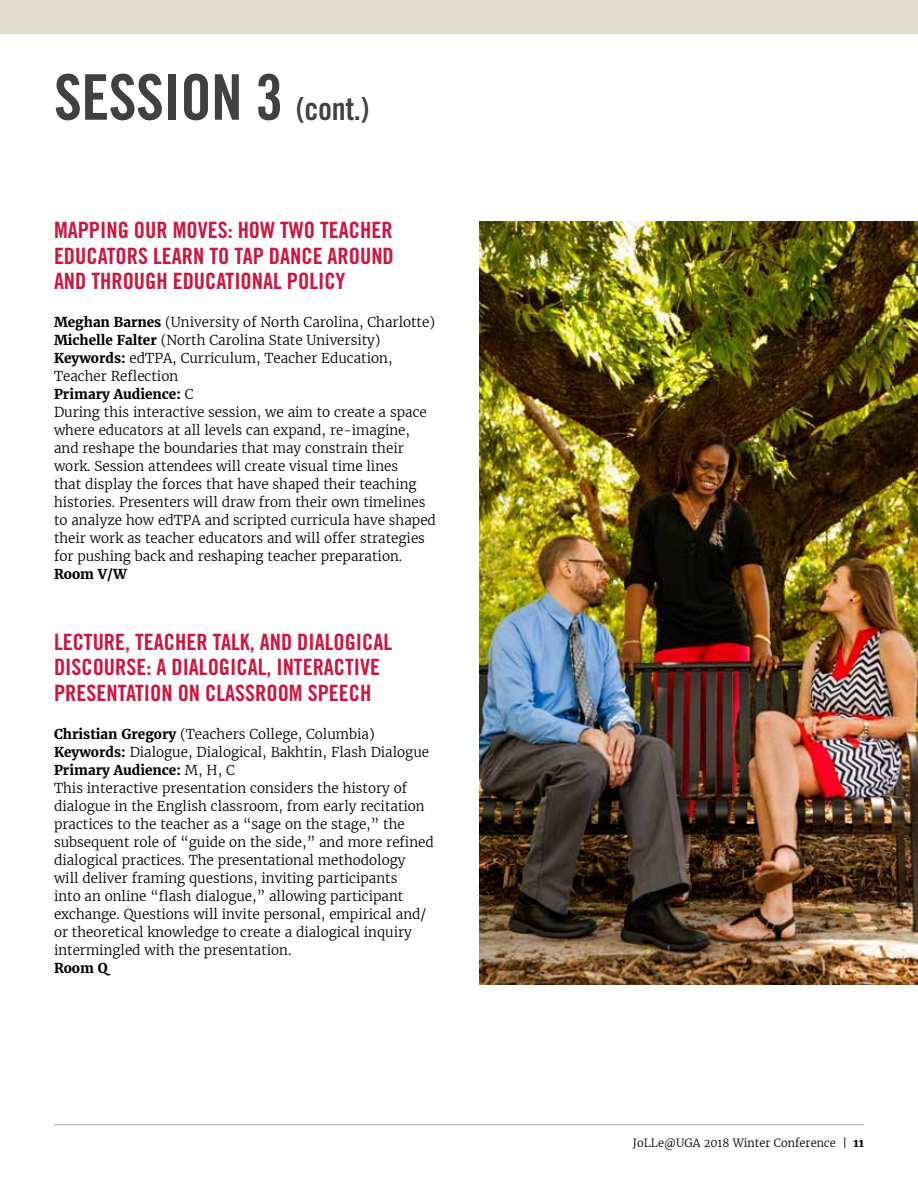
<style>
.page{position:relative;width:918px;height:1188px;background:#fff}
.page>*{position:absolute;margin:0;border:0;box-sizing:border-box;transform-origin:0 0}
.t1{font:63px "Trade Gothic LT Std Bd Cn 20";letter-spacing:-.01em;color:#414042}
.t2{font:22.5px/25.5px "Trade Gothic LT Std Bd Cn 20";color:#cd163f;text-align:justify}
.t3{font:300 13.5px/18px "Merriweather";color:#000}
.t4{font:700 13.5px "Merriweather";color:#000}
.t5{font:300 11.25px "Merriweather";color:#000}
.s1{font-size:31.5px}
.s2{font-weight:700}
</style>
<div class="page">
<hr style="left:54px;top:1124px;width:810px;height:1px;background:#a7a9ac">
<div style="left:0;top:0;width:918px;height:34px;background:#e2ddcb"></div>
<img style="left:479px;top:222px;width:439px;height:763px">
<h1 class="t1" style="left:54px;top:59px;width:317px">SESSION 3 <span class="s1">(cont.)</span></h1>
<h2 class="t2" style="left:54px;top:217px;width:341px">MAPPING OUR MOVES: HOW TWO TEACHER EDUCATORS LEARN TO TAP DANCE AROUND AND THROUGH EDUCATIONAL POLICY</h2>
<p class="t3" style="left:54px;top:313px;width:383px"><span class="s2">Meghan Barnes</span> (University of North Carolina, Charlotte)<br><span class="s2">Michelle Falter</span> (North Carolina State University)<br><span class="s2">Keywords:</span> edTPA, Curriculum, Teacher Education, Teacher Reflection<br><span class="s2">Primary Audience:</span> C<br>During this interactive session, we aim to create a space where educators at all levels can expand, re-imagine, and reshape the boundaries that may constrain their work. Session attendees will create visual time lines<br>that display the forces that have shaped their teaching histories. Presenters will draw from their own timelines to analyze how edTPA and scripted curricula have shaped their work as teacher educators and will offer strategies for pushing back and reshaping teacher preparation.</p>
<p class="t4" style="left:54px;top:565px;width:74px">Room V/W</p>
<h2 class="t2" style="left:54px;top:629px;width:340px;text-align:left">LECTURE, TEACHER TALK, AND DIALOGICAL<br>DISCOURSE: A DIALOGICAL, INTERACTIVE<br>PRESENTATION ON CLASSROOM SPEECH</h2>
<p class="t3" style="left:54px;top:725px;width:381px"><span class="s2">Christian Gregory</span> (Teachers College, Columbia)<br><span class="s2">Keywords:</span> Dialogue, Dialogical, Bakhtin, Flash Dialogue <span class="s2">Primary Audience:</span> M, H, C<br>This interactive presentation considers the history of dialogue in the English classroom, from early recitation practices to the teacher as a “sage on the stage,” the subsequent role of “guide on the side,” and more refined dialogical practices. The presentational methodology<br>will deliver framing questions, inviting participants<br>into an online “flash dialogue,” allowing participant exchange. Questions will invite personal, empirical and/ or theoretical knowledge to create a dialogical inquiry intermingled with the presentation.</p>
<p class="t4" style="left:54px;top:959px;width:55px">Room Q</p>
<p class="t5" style="left:633px;top:1135px;width:233px">JoLLe@UGA 2018 Winter Conference | <span class="s2">11</span></p>
</div>
